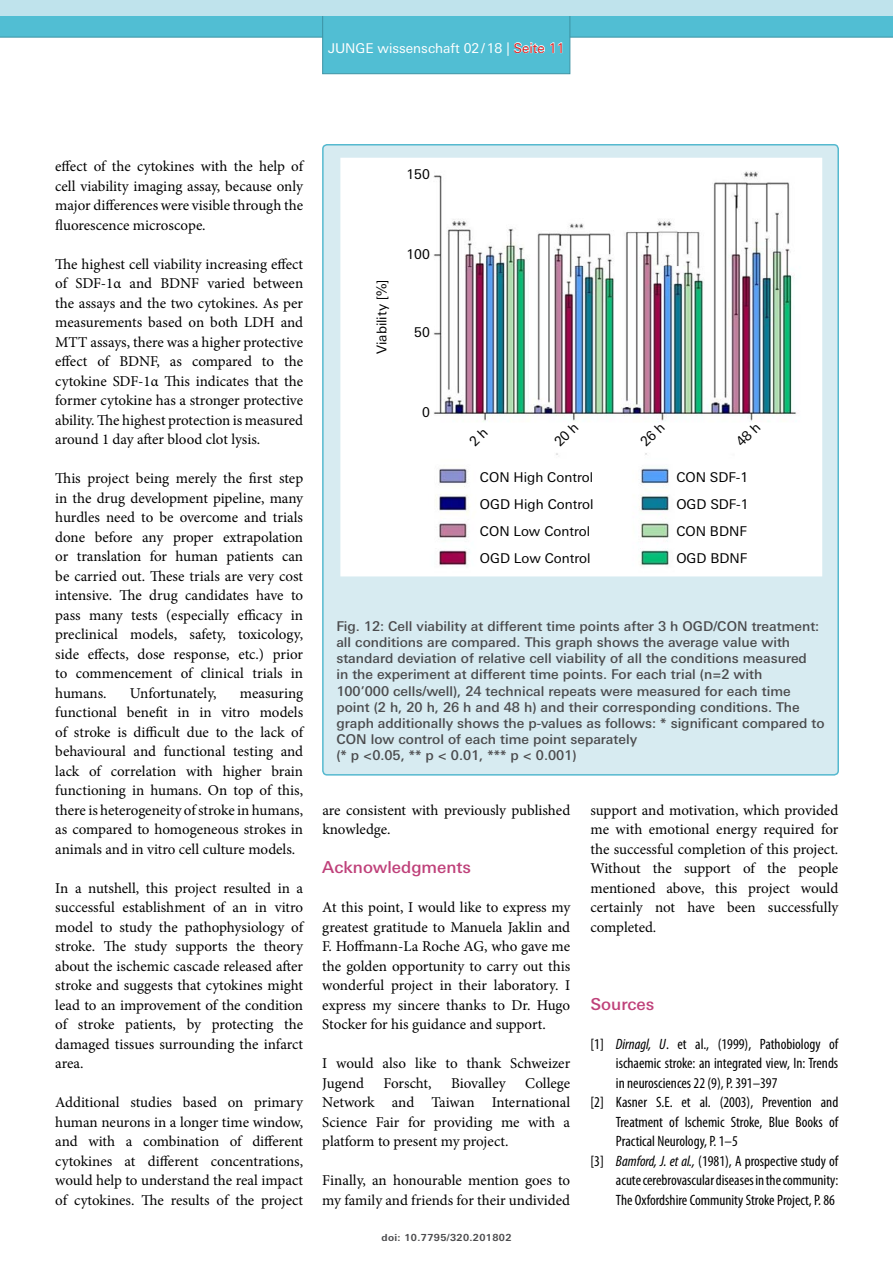
<style>
.page{position:relative;width:893px;height:1263px;background:#fff}
.page>*{position:absolute;margin:0;border:0;box-sizing:border-box;transform-origin:0 0}
.Juwi_zwischen_ohne{font:500 16.5px "Univers Next W1 G";color:#bf417a}
.Juwi_Fließtext_EN{font:15px/19.5px "Minion Pro";letter-spacing:-.005em;color:#000;text-align:justify}
.t1{font:condensed 15px/19.5px "Myriad Pro";color:#000;text-align:justify}
.Juwi_Bildunterschrif{font:500 13.5px/16.2px "Univers Next W1 G";color:#4b4b4d}
.t2{font:13.5px "Univers Next W1 G Regular 2";color:#000}
.t3{font:13.5px "Univers Next W1 G Regular 2";color:#fff}
.t4{font:700 9.75px "Univers Next W1 G";letter-spacing:.04em;color:#4b4b4d}
.s1{color:#d82525}
.s2{font-style:italic}
</style>
<div class="page">
<div style="left:322px;top:13px;width:248px;height:61px;background:#51bed3;border:1px solid #3c93a4"></div>
<div style="left:0;top:0;width:893px;height:16px;background:#bfe3ec"></div>
<svg style="left:0;top:16px;width:893px;height:37px"></svg>
<div style="left:323px;top:145px;width:515px;height:630px;background:#d7ebf1;border-radius:4px"></div>
<div style="left:322px;top:144px;width:517px;height:632px;border:2px solid #55b9cf;border-radius:4px"></div>
<div style="left:341px;top:158px;width:480px;height:418px;background:#fff"></div>
<img style="left:433px;top:171px;width:364px;height:395px">
<div style="left:676px;top:498px;width:117px;height:11px;background:#fff"></div>
<div style="left:676px;top:471px;width:117px;height:11px;background:#fff"></div>
<div style="left:676px;top:525px;width:117px;height:11px;background:#fff"></div>
<div style="left:676px;top:552px;width:117px;height:11px;background:#fff"></div>
<svg style="left:468px;top:427px;width:20px;height:20px"></svg>
<svg style="left:553px;top:422px;width:26px;height:25px"></svg>
<svg style="left:640px;top:422px;width:25px;height:25px"></svg>
<svg style="left:735px;top:422px;width:26px;height:25px"></svg>
<p class="t3" style="left:328px;top:40px;width:238px">JUNGE wissenschaft 02/18 | <span class="s1">Seite 11</span></p>
<p class="Juwi_Fließtext_EN" style="left:55px;top:157px;width:249px">effect of the cytokines with the help of cell viability imaging assay, because only major differences were visible through the fluorescence microscope.</p>
<p class="Juwi_Fließtext_EN" style="left:55px;top:254px;width:249px">The highest cell viability increasing effect of SDF-1α and BDNF varied between the assays and the two cytokines. As per measurements based on both LDH and MTT assays, there was a higher protective effect of BDNF, as compared to the cytokine SDF-1α This indicates that the former cytokine has a stronger protective ability. The highest protection is measured around 1 day after blood clot lysis.</p>
<p class="Juwi_Fließtext_EN" style="left:55px;top:469px;width:249px">This project being merely the first step in the drug development pipeline, many hurdles need to be overcome and trials done before any proper extrapolation or translation for human patients can be carried out. These trials are very cost intensive. The drug candidates have to pass many tests (especially efficacy in preclinical models, safety, toxicology, side effects, dose response, etc.) prior to commencement of clinical trials in humans.</p>
<p class="Juwi_Fließtext_EN" style="left:130px;top:683px;width:88px">Unfortunately,</p>
<p class="Juwi_Fließtext_EN" style="left:55px;top:683px;width:249px;text-indent:184px">measuring functional benefit in in vitro models of stroke is difficult due to the lack of behavioural and functional testing and lack of correlation with higher brain functioning in humans. On top of this, there is heterogeneity of stroke in humans, as compared to homogeneous strokes in animals and in vitro cell culture models.</p>
<p class="Juwi_Fließtext_EN" style="left:55px;top:878px;width:249px">In a nutshell, this project resulted in a successful establishment of an in vitro model to study the pathophysiology of stroke. The study supports the theory about the ischemic cascade released after stroke and suggests that cytokines might lead to an improvement of the condition of stroke patients, by protecting the damaged tissues surrounding the infarct area.</p>
<p class="Juwi_Fließtext_EN" style="left:55px;top:1093px;width:249px">Additional studies based on primary human neurons in a longer time window, and with a combination of different cytokines at different concentrations, would help to understand the real impact of cytokines. The results of the project</p>
<p class="t2" style="left:406px;top:166px;width:25px">150</p>
<p class="t2" style="left:374px;top:354px;width:76px;rotate:-90deg">Viability [%]</p>
<p class="t2" style="left:406px;top:247px;width:25px">100</p>
<p class="t2" style="left:414px;top:325px;width:17px">50</p>
<p class="t2" style="left:422px;top:404px;width:9px">0</p>
<p class="t2" style="left:480px;top:469px;width:115px">CON High Control</p>
<p class="t2" style="left:676px;top:469px;width:73px">CON SDF-1</p>
<p class="t2" style="left:480px;top:496px;width:115px">OGD High Control</p>
<p class="t2" style="left:480px;top:523px;width:112px">CON Low Control</p>
<p class="t2" style="left:480px;top:550px;width:112px">OGD Low Control</p>
<p class="t2" style="left:676px;top:496px;width:74px">OGD SDF-1</p>
<p class="t2" style="left:676px;top:523px;width:72px">CON BDNF</p>
<p class="t2" style="left:676px;top:550px;width:73px">OGD BDNF</p>
<p class="Juwi_Bildunterschrif" style="left:336px;top:618px;width:490px">Fig. 12: Cell viability at different time points after 3 h OGD/CON treatment: all conditions are compared. This graph shows the average value with standard deviation of relative cell viability of all the conditions measured<br>in the experiment at different time points. For each trial (n=2 with<br>100’000 cells/well), 24 technical repeats were measured for each time point (2 h, 20 h, 26 h and 48 h) and their corresponding conditions. The graph additionally shows the p-values as follows: * significant compared to CON low control of each time point separately</p>
<p class="Juwi_Bildunterschrif" style="left:336px;top:747px;width:242px">(* p &lt;0.05, ** p &lt; 0.01, *** p &lt; 0.001)</p>
<p class="Juwi_Fließtext_EN" style="left:322px;top:800px;width:249px">are consistent with previously published knowledge.</p>
<p class="Juwi_zwischen_ohne" style="left:322px;top:857px;width:150px">Acknowledgments</p>
<p class="Juwi_Fließtext_EN" style="left:322px;top:898px;width:249px">At this point, I would like to express my greatest gratitude to Manuela Jaklin and F. Hoffmann-La Roche AG, who gave me the golden opportunity to carry out this wonderful project in their laboratory. I express my sincere thanks to Dr. Hugo Stocker for his guidance and support.</p>
<p class="Juwi_Fließtext_EN" style="left:322px;top:1054px;width:249px">I would also like to thank Schweizer<br>Jugend</p>
<p class="Juwi_Fließtext_EN" style="left:322px;top:1073px;width:249px;text-indent:203px">College Network and Taiwan International Science Fair for providing me with a platform to present my project.</p>
<p class="Juwi_Fließtext_EN" style="left:322px;top:1171px;width:249px">Finally, an honourable mention goes to my family and friends for their undivided</p>
<p class="Juwi_Fließtext_EN" style="left:383px;top:1073px;width:50px">Forscht,</p>
<p class="Juwi_Fließtext_EN" style="left:451px;top:1073px;width:56px">Biovalley</p>
<p class="t4" style="left:381px;top:1232px;width:132px">doi: 10.7795/320.201802</p>
<p class="Juwi_Fließtext_EN" style="left:590px;top:800px;width:249px">support and motivation, which provided me with emotional energy required for the successful completion of this project.<br>Without the support of the people mentioned above, this project would certainly not have been successfully completed.</p>
<p class="Juwi_zwischen_ohne" style="left:590px;top:994px;width:65px">Sources</p>
<p class="t1" style="left:616px;top:1034px;width:224px;text-indent:-26px">[1] <span class="s2">Dirnagl, U</span>. et al., (1999), Pathobiology of ischaemic stroke: an integrated view, In: Trends in neurosciences 22 (9), P. 391–397</p>
<p class="t1" style="left:616px;top:1092px;width:224px;text-indent:-26px">[2] Kasner S.E. et al. (2003), Prevention and Treatment of Ischemic Stroke, Blue Books of Practical Neurology, P. 1–5</p>
<p class="t1" style="left:616px;top:1151px;width:224px;text-indent:-26px">[3] <span class="s2">Bamford, J. et al.,</span> (1981), A prospective study of acute cerebrovascular diseases in the community:<br>The Oxfordshire Community Stroke Project, P. 86</p>
</div>
